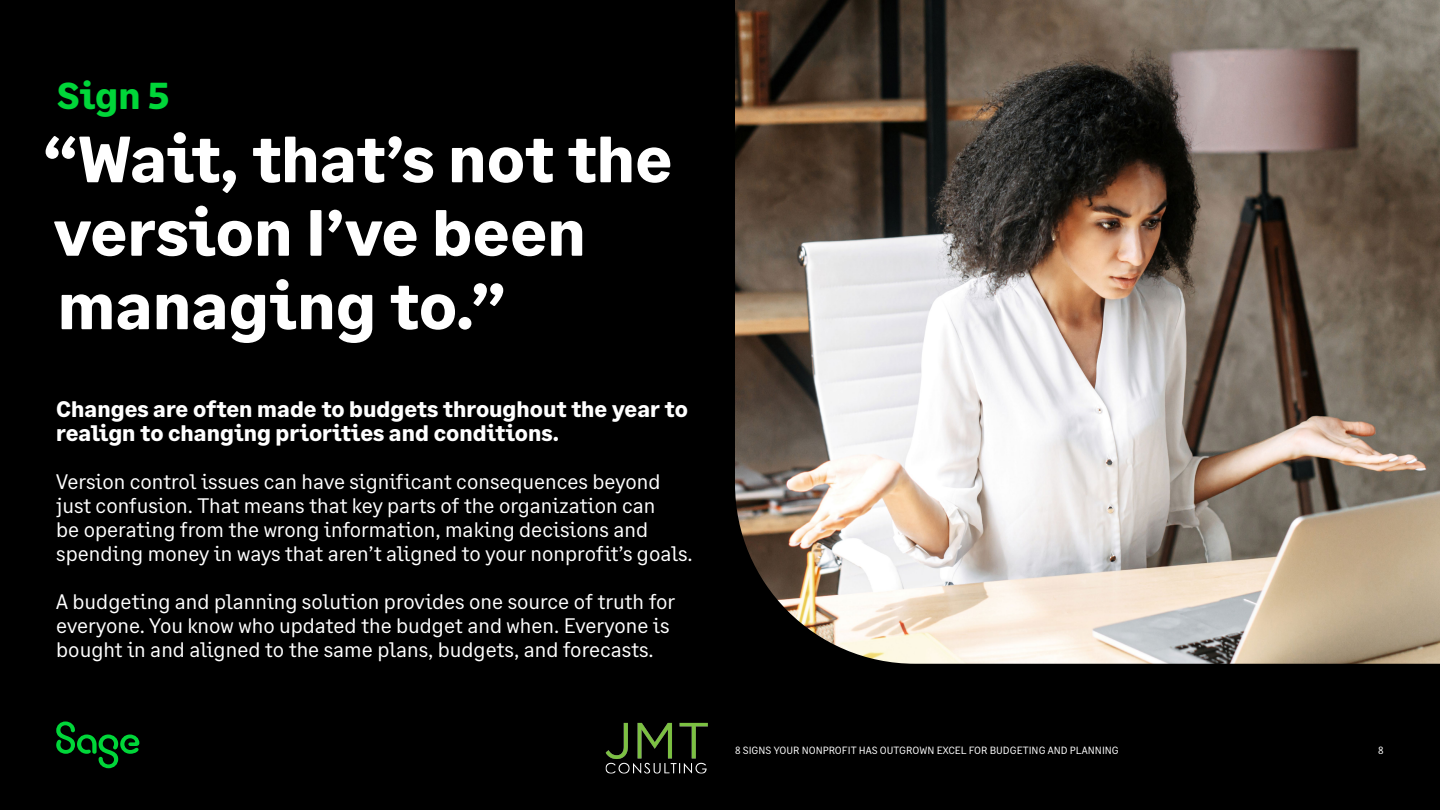
<style>
.page{position:relative;width:1440px;height:810px;background:#000}
.page>*{position:absolute;margin:0;border:0;box-sizing:border-box;transform-origin:0 0}
.t1{font:700 65.25px/73.5px "Sage Text";color:#fff}
.t2{font:700 37.5px "Sage Text";color:#00d639}
.t3{font:700 22.5px/24px "Sage Text";color:#fff}
.t4{font:21px/24px "Sage Text";color:#fff}
.t5{font:10.5px "Sage Text";color:#fff}
</style>
<div class="page">
<img style="left:735px;top:0;width:705px;height:664px">
<svg style="left:56px;top:722px;width:83px;height:46px"></svg>
<img style="left:605px;top:722px;width:103px;height:52px">
<h2 class="t2" style="left:57px;top:72px;width:114px">Sign 5</h2>
<h1 class="t1" style="left:43px;top:124px;width:631px">“Wait, that’s not the version I’ve been managing to.”</h1>
<p class="t3" style="left:56px;top:398px;width:633px">Changes are often made to budgets throughout the year to realign to changing priorities and conditions.</p>
<p class="t4" style="left:56px;top:470px;width:638px">Version control issues can have significant consequences beyond just confusion. That means that key parts of the organization can<br>be operating from the wrong information, making decisions and spending money in ways that aren’t aligned to your nonprofit’s goals.</p>
<p class="t4" style="left:56px;top:590px;width:620px">A budgeting and planning solution provides one source of truth for everyone. You know who updated the budget and when. Everyone is bought in and aligned to the same plans, budgets, and forecasts.</p>
<p class="t5" style="left:735px;top:744px;width:385px">8 SIGNS YOUR NONPROFIT HAS OUTGROWN EXCEL FOR BUDGETING AND PLANNING</p>
<p class="t5" style="left:1378px;top:744px;width:7px">8</p>
</div>
